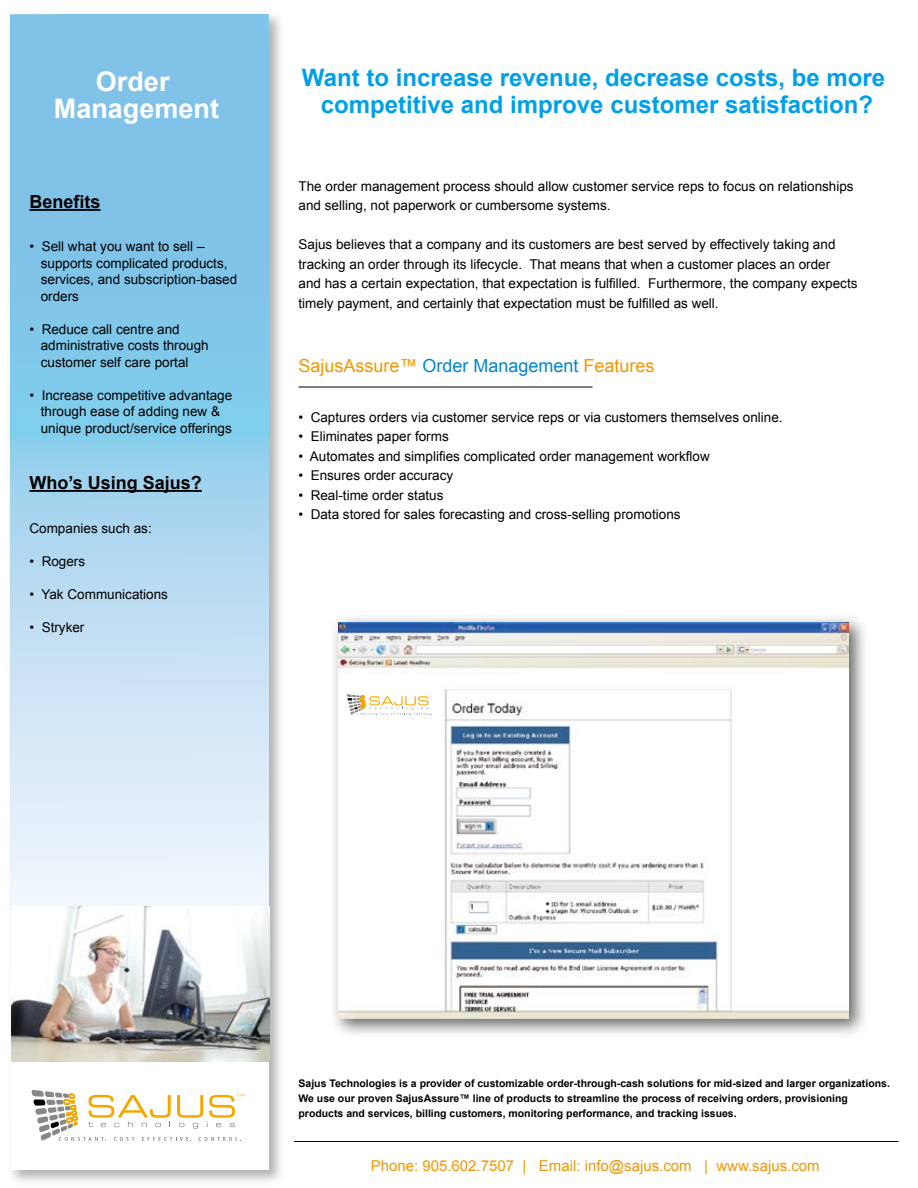
<style>
.page{position:relative;width:918px;height:1188px;background:#fff}
.page>*{position:absolute;margin:0;border:0;box-sizing:border-box;transform-origin:0 0}
.t1{font:700 27px/27px "Arial";color:#fff;text-align:center}
.t2{font:700 24px/27px "Arial";color:#00a0e9;text-align:center}
.t3{font:18px "Arial";color:#f39700}
.t4{font:700 18px "Arial";color:#000}
.t5{font:15px "Arial";color:#f39700}
.t6{font:13.5px/16.5px "Arial";color:#000}
.t7{font:700 10.5px/15px "Arial";color:#000}
.s1{color:#0086d1}
</style>
<div class="page">
<img style="left:10px;top:14px;width:271px;height:1168px">
<svg style="left:11px;top:14px;width:258px;height:1156px;background:#aad6f0"></svg>
<svg style="left:31px;top:1074px;width:213px;height:67px"></svg>
<hr style="left:30px;top:209px;width:71px;height:2px;background:#000">
<hr style="left:30px;top:490px;width:172px;height:2px;background:#000">
<img style="left:11px;top:906px;width:258px;height:156px">
<hr style="left:298px;top:387px;width:294px;height:1px;background:#000">
<hr style="left:294px;top:1141px;width:604px;height:1px;background:#000">
<img style="left:334px;top:617px;width:531px;height:418px">
<img style="left:338px;top:622px;width:511px;height:396px">
<svg style="left:347px;top:694px;width:85px;height:21px"></svg>
<h1 class="t1" style="left:54px;top:69px;width:167px">Order<br>Management</h1>
<h3 class="t4" style="left:29px;top:190px;width:73px">Benefits</h3>
<p class="t6" style="left:41px;top:239px;width:198px;text-indent:-11px">• Sell what you want to sell – supports complicated products, services, and subscription-based orders</p>
<p class="t6" style="left:41px;top:321px;width:170px;text-indent:-11px">• Reduce call centre and administrative costs through customer self care portal</p>
<p class="t6" style="left:41px;top:387px;width:193px;text-indent:-11px">• Increase competitive advantage through ease of adding new &amp; unique product/service offerings</p>
<h3 class="t4" style="left:29px;top:471px;width:174px">Who’s Using Sajus?</h3>
<p class="t6" style="left:29px;top:520px;width:124px">Companies such as:</p>
<p class="t6" style="left:29px;top:553px;width:57px">• Rogers</p>
<p class="t6" style="left:29px;top:586px;width:140px">• Yak Communications</p>
<p class="t6" style="left:29px;top:619px;width:56px">• Stryker</p>
<h2 class="t2" style="left:302px;top:65px;width:585px">Want to increase revenue, decrease costs, be more competitive and improve customer satisfaction?</h2>
<p class="t6" style="left:298px;top:176px;width:557px;line-height:19.5px">The order management process should allow customer service reps to focus on relationships and selling, not paperwork or cumbersome systems.</p>
<p class="t6" style="left:298px;top:235px;width:561px;line-height:19.5px">Sajus believes that a company and its customers are best served by effectively taking and tracking an order through its lifecycle. That means that when a customer places an order<br>and has a certain expectation, that expectation is fulfilled. Furthermore, the company expects timely payment, and certainly that expectation must be fulfilled as well.</p>
<h3 class="t3" style="left:298px;top:354px;width:358px">SajusAssure™ <span class="s1">Order Management</span> Features</h3>
<p class="t6" style="left:298px;top:409px;width:486px">• Captures orders via customer service reps or via customers themselves online.</p>
<p class="t6" style="left:298px;top:428px;width:152px">• Eliminates paper forms</p>
<p class="t6" style="left:298px;top:448px;width:413px">• Automates and simplifies complicated order management workflow</p>
<p class="t6" style="left:298px;top:467px;width:156px">• Ensures order accuracy</p>
<p class="t6" style="left:298px;top:487px;width:147px">• Real-time order status</p>
<p class="t6" style="left:298px;top:506px;width:384px">• Data stored for sales forecasting and cross-selling promotions</p>
<p class="t7" style="left:298px;top:1076px;width:593px">Sajus Technologies is a provider of customizable order-through-cash solutions for mid-sized and larger organizations.<br>We use our proven SajusAssure™ line of products to streamline the process of receiving orders, provisioning products and services, billing customers, monitoring performance, and tracking issues.</p>
<p class="t5" style="left:371px;top:1156px;width:451px">Phone: 905.602.7507 | Email: info@sajus.com | www.sajus.com</p>
</div>
